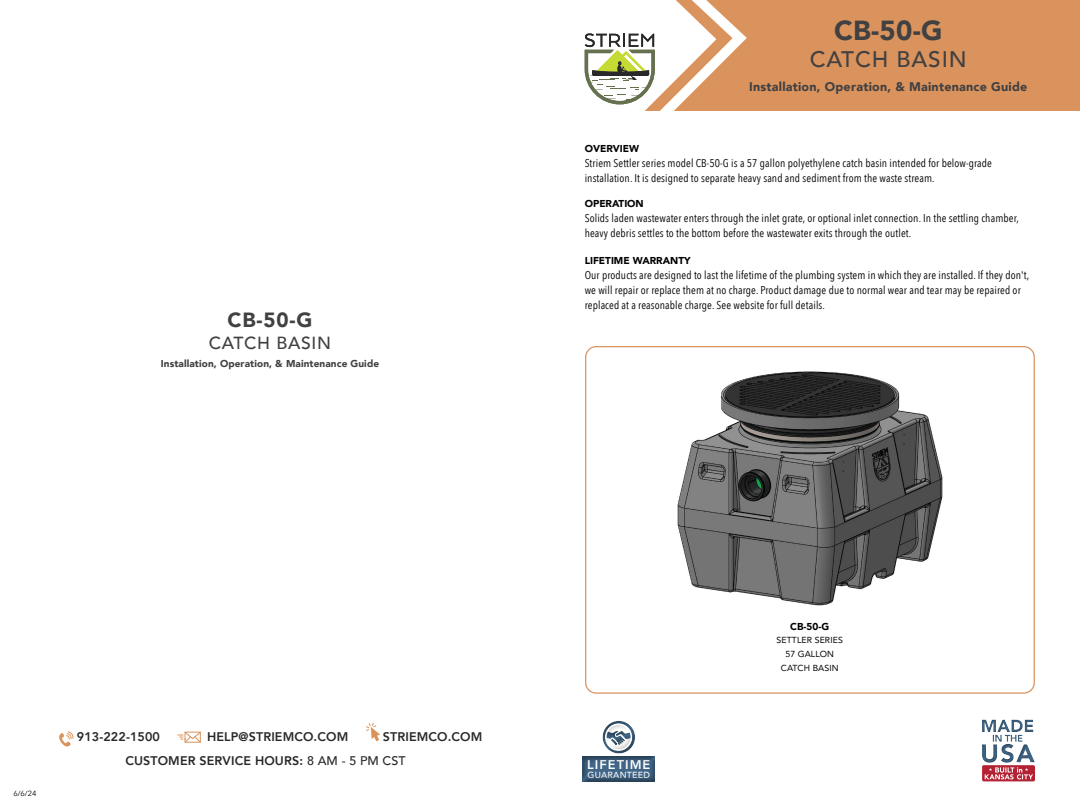
<style>
.page{position:relative;width:1080px;height:810px;background:#fff}
.page>*{position:absolute;margin:0;border:0;box-sizing:border-box;transform-origin:0 0}
.t1{font:900 27.5px "Avenir";color:#414042}
.t2{font:500 22.5px "Avenir";letter-spacing:.04em;color:#414042}
.t3{font:900 20.5px "Avenir";color:#414042}
.t4{font:500 17.5px "Avenir";letter-spacing:.04em;color:#414042}
.t5{font:800 12.88px "Avenir";letter-spacing:.08em;color:#fff}
.t6{font:800 12.5px/23.8px "Avenir";letter-spacing:.01em;color:#292929}
.t7{font:900 12.5px "Avenir";letter-spacing:.02em;color:#414042}
.t8{font:11.25px/15px "Avenir Next Condensed";letter-spacing:.01em;color:#000}
.t9{font:900 10px "Avenir";letter-spacing:.01em;color:#414042}
.t10{font:900 10px "Avenir";color:#000}
.t11{font:500 8.88px "Avenir";letter-spacing:.025em;color:#fff}
.t12{font:8.75px/13.8px "Avenir";letter-spacing:.01em;color:#000;text-align:center}
.t13{font:7.5px "Avenir Next";color:#000}
.s1{font-weight:500}
</style>
<div class="page">
<img style="left:677px;top:371px;width:266px;height:235px">
<div style="left:443px;top:0;width:637px;height:111px;background:#da935c"></div>
<div style="left:443px;top:0;width:134px;height:111px;background:#fff"></div>
<svg style="left:59px;top:731px;width:15px;height:16px"></svg>
<svg style="left:178px;top:731px;width:23px;height:12px"></svg>
<svg style="left:366px;top:723px;width:14px;height:18px"></svg>
<svg style="left:577px;top:0;width:170px;height:111px"></svg>
<div style="left:979px;top:716px;width:58px;height:47px;background:#000;opacity:.5"></div>
<svg style="left:982px;top:720px;width:53px;height:61px"></svg>
<div style="left:576px;top:748px;width:86px;height:35px;background:#000;opacity:.5"></div>
<div style="left:594px;top:712px;width:50px;height:42px;background:#000;opacity:.5"></div>
<div style="left:595px;top:718px;width:48px;height:28px;background:#000;opacity:.5"></div>
<div style="left:605px;top:723px;width:27px;height:28px;border:2px solid #fff;border-radius:50%"></div>
<h3 class="t3" style="left:228px;top:303px;width:86px">CB-50-G</h3>
<h3 class="t4" style="left:209px;top:328px;width:124px">CATCH BASIN</h3>
<p class="t9" style="left:161px;top:355px;width:220px">Installation, Operation, &amp; Maintenance Guide</p>
<p class="t13" style="left:14px;top:787px;width:24px">6/6/24</p>
<p class="t6" style="left:77px;top:725px;width:85px">913-222-1500</p>
<p class="t6" style="left:207px;top:725px;width:143px">HELP@STRIEMCO.COM</p>
<p class="t6" style="left:125px;top:725px;width:358px;text-indent:257px">STRIEMCO.COM<br>CUSTOMER SERVICE HOURS: <span class="s1">8 AM - 5 PM CST</span></p>
<h1 class="t1" style="left:834px;top:6px;width:110px">CB-50-G</h1>
<h2 class="t2" style="left:810px;top:40px;width:158px">CATCH BASIN</h2>
<p class="t7" style="left:749px;top:76px;width:280px">Installation, Operation, &amp; Maintenance Guide</p>
<p class="t10" style="left:585px;top:140px;width:56px">OVERVIEW</p>
<p class="t8" style="left:585px;top:155px;width:409px">Striem Settler series model CB-50-G is a 57 gallon polyethylene catch basin intended for below-grade installation. It is designed to separate heavy sand and sediment from the waste stream.</p>
<p class="t10" style="left:585px;top:195px;width:61px">OPERATION</p>
<p class="t8" style="left:585px;top:210px;width:436px">Solids laden wastewater enters through the inlet grate, or optional inlet connection. In the settling chamber, heavy debris settles to the bottom before the wastewater exits through the outlet.</p>
<p class="t10" style="left:585px;top:252px;width:107px">LIFETIME WARRANTY</p>
<p class="t8" style="left:585px;top:267px;width:446px">Our products are designed to last the lifetime of the plumbing system in which they are installed. If they don't, we will repair or replace them at no charge. Product damage due to normal wear and tear may be repaired or replaced at a reasonable charge. See website for full details.</p>
<p class="t5" style="left:587px;top:754px;width:65px">LIFETIME</p>
<p class="t11" style="left:588px;top:767px;width:64px">GUARANTEED</p>
<p class="t10" style="left:790px;top:618px;width:40px">CB-50-G</p>
<p class="t12" style="left:777px;top:633px;width:68px">SETTLER SERIES<br>57 GALLON<br>CATCH BASIN</p>
</div>
